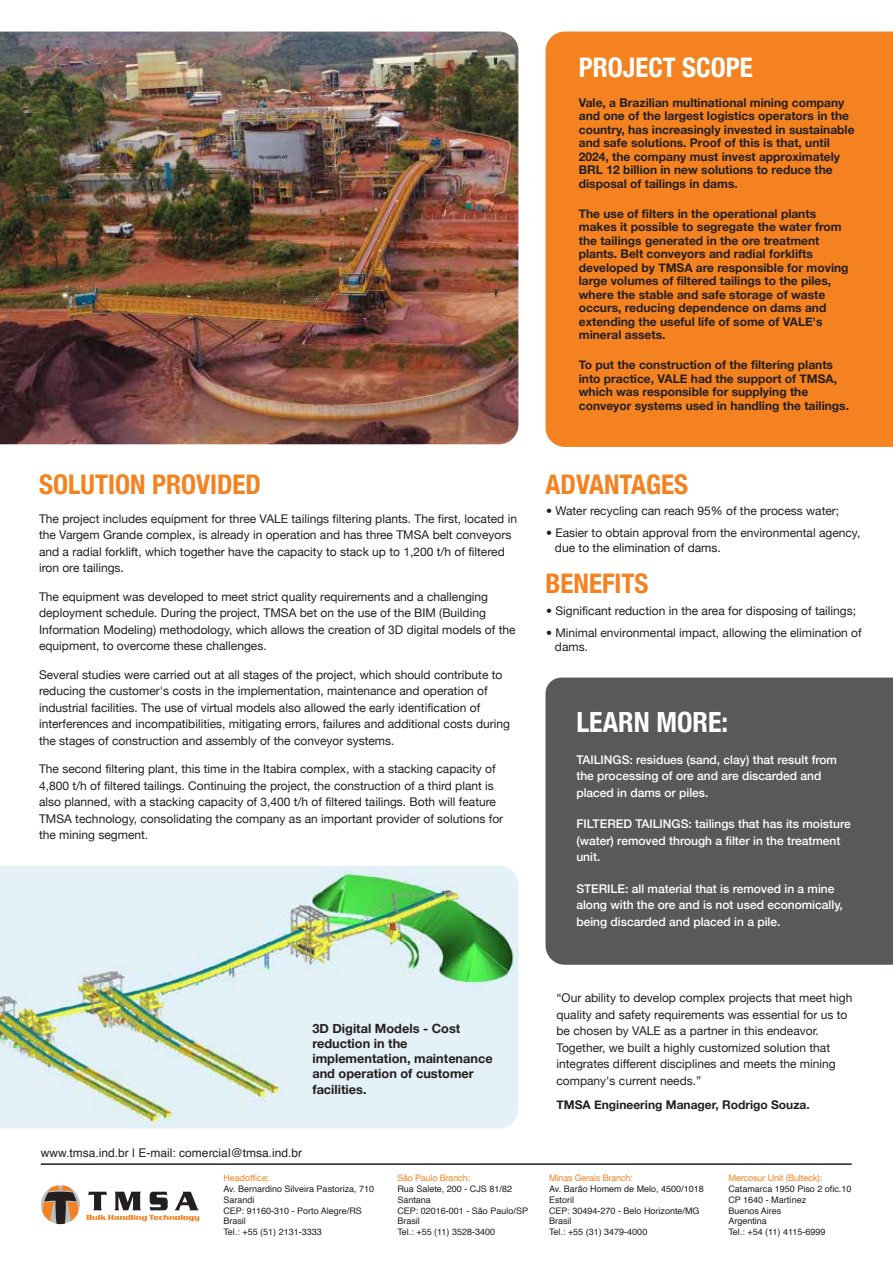
<style>
.page{position:relative;width:893px;height:1263px;background:#fff}
.page>*{position:absolute;margin:0;border:0;box-sizing:border-box;transform-origin:0 0}
.t1{font:700 condensed 27.9px "Helvetica Neue";color:#fff}
.t2{font:700 condensed 27px "Helvetica Neue";color:#f48220}
.t3{font:700 condensed 27px "Helvetica Neue";color:#fff}
.t4{font:700 12.75px/15.3px "Helvetica Neue";color:#231f20}
.t5{font:12px/16.5px "Helvetica Neue";color:#231f20}
.t6{font:700 12px/13.5px "Helvetica Neue";color:#231f20}
.t7{font:500 12px/16.5px "Helvetica Neue";color:#fff}
.t8{font:12px "Helvetica";color:#231f20}
.t9{font:9px/10.8px "Helvetica";color:#231f20}
.t10{font:9px "Helvetica Neue";letter-spacing:-.015em;color:#f48220}
</style>
<div class="page">
<div style="left:545px;top:678px;width:348px;height:287px;background:#58595b"></div>
<img style="left:0;top:32px;width:518px;height:412px">
<img style="left:0;top:866px;width:518px;height:262px">
<div style="left:545px;top:32px;width:348px;height:415px;background:#f48220"></div>
<svg style="left:41px;top:1185px;width:39px;height:39px"></svg>
<svg style="left:43px;top:1185px;width:35px;height:39px"></svg>
<svg style="left:86px;top:1192px;width:113px;height:29px"></svg>
<hr style="left:41px;top:1163px;width:811px;height:2px;background:#231f20">
<h2 class="t2" style="left:39px;top:462px;width:223px">SOLUTION PROVIDED</h2>
<p class="t5" style="left:39px;top:511px;width:479px">The project includes equipment for three VALE tailings filtering plants. The first, located in the Vargem Grande complex, is already in operation and has three TMSA belt conveyors and a radial forklift, which together have the capacity to stack up to 1,200 t/h of filtered iron ore tailings.</p>
<p class="t5" style="left:39px;top:589px;width:478px">The equipment was developed to meet strict quality requirements and a challenging deployment schedule. During the project, TMSA bet on the use of the BIM (Building Information Modeling) methodology, which allows the creation of 3D digital models of the equipment, to overcome these challenges.</p>
<p class="t5" style="left:39px;top:667px;width:472px">Several studies were carried out at all stages of the project, which should contribute to reducing the customer's costs in the implementation, maintenance and operation of industrial facilities. The use of virtual models also allowed the early identification of interferences and incompatibilities, mitigating errors, failures and additional costs during the stages of construction and assembly of the conveyor systems.</p>
<p class="t5" style="left:39px;top:762px;width:466px">The second filtering plant, this time in the Itabira complex, with a stacking capacity of 4,800 t/h of filtered tailings. Continuing the project, the construction of a third plant is also planned, with a stacking capacity of 3,400 t/h of filtered tailings. Both will feature TMSA technology, consolidating the company as an important provider of solutions for the mining segment.</p>
<h2 class="t3" style="left:579px;top:45px;width:175px">PROJECT SCOPE</h2>
<p class="t6" style="left:579px;top:96px;width:277px">Vale, a Brazilian multinational mining company and one of the largest logistics operators in the country, has increasingly invested in sustainable and safe solutions. Proof of this is that, until 2024, the company must invest approximately BRL 12 billion in new solutions to reduce the disposal of tailings in dams.</p>
<p class="t6" style="left:579px;top:207px;width:271px">The use of filters in the operational plants makes it possible to segregate the water from the tailings generated in the ore treatment plants. Belt conveyors and radial forklifts developed by TMSA are responsible for moving large volumes of filtered tailings to the piles, where the stable and safe storage of waste occurs, reducing dependence on dams and extending the useful life of some of VALE's mineral assets.</p>
<p class="t6" style="left:579px;top:359px;width:272px">To put the construction of the filtering plants into practice, VALE had the support of TMSA, which was responsible for supplying the conveyor systems used in handling the tailings.</p>
<h2 class="t2" style="left:545px;top:461px;width:144px">ADVANTAGES</h2>
<p class="t5" style="left:555px;top:501px;width:306px;line-height:21.9px">Water recycling can reach 95% of the process water;<br>Easier to obtain approval from the environmental agency,</p>
<p class="t5" style="left:555px;top:540px;width:167px">due to the elimination of dams.</p>
<h2 class="t2" style="left:545px;top:561px;width:104px">BENEFITS</h2>
<p class="t5" style="left:555px;top:600px;width:308px;line-height:21.9px">Significant reduction in the area for disposing of tailings;<br>Minimal environmental impact, allowing the elimination of</p>
<p class="t5" style="left:555px;top:639px;width:35px">dams.</p>
<h1 class="t1" style="left:576px;top:699px;width:153px">LEARN MORE:</h1>
<p class="t7" style="left:576px;top:750px;width:262px">TAILINGS: residues (sand, clay) that result from the processing of ore and are discarded and placed in dams or piles.</p>
<p class="t7" style="left:576px;top:815px;width:276px">FILTERED TAILINGS: tailings that has its moisture (water) removed through a filter in the treatment unit.</p>
<p class="t7" style="left:576px;top:879px;width:268px">STERILE: all material that is removed in a mine along with the ore and is not used economically, being discarded and placed in a pile.</p>
<p class="t4" style="left:312px;top:1021px;width:182px">3D Digital Models - Cost reduction in the implementation, maintenance and operation of customer facilities.</p>
<p class="t8" style="left:41px;top:1144px;width:263px">www.tmsa.ind.br | E-mail: comercial@tmsa.ind.br</p>
<p class="t10" style="left:223px;top:1171px;width:47px">Headoffice:</p>
<p class="t9" style="left:223px;top:1184px;width:152px">Av. Bernardino Silveira Pastoriza, 710<br>Sarandi<br>CEP: 91160-310 - Porto Alegre/RS<br>Brasil<br>Tel.: +55 (51) 2131-3333</p>
<p class="t10" style="left:397px;top:1171px;width:74px">São Paulo Branch:</p>
<p class="t9" style="left:397px;top:1184px;width:132px">Rua Salete, 200 - CJS 81/82<br>Santana<br>CEP: 02016-001 - São Paulo/SP<br>Brasil<br>Tel.: +55 (11) 3528-3400</p>
<p class="t5" style="left:556px;top:990px;width:297px">“Our ability to develop complex projects that meet high quality and safety requirements was essential for us to be chosen by VALE as a partner in this endeavor.<br>Together, we built a highly customized solution that integrates different disciplines and meets the mining company's current needs.”</p>
<p class="t6" style="left:556px;top:1098px;width:255px">TMSA Engineering Manager, Rodrigo Souza.</p>
<p class="t10" style="left:549px;top:1171px;width:85px">Minas Gerais Branch:</p>
<p class="t9" style="left:549px;top:1184px;width:156px">Av. Barão Homem de Melo, 4500/1018<br>Estoril<br>CEP: 30494-270 - Belo Horizonte/MG<br>Brasil<br>Tel.: +55 (31) 3479-4000</p>
<p class="t10" style="left:728px;top:1171px;width:95px">Mercosur Unit (Bulteck):</p>
<p class="t9" style="left:728px;top:1184px;width:125px">Catamarca 1950 Piso 2 ofic.10<br>CP 1640 - Martínez<br>Buenos Aires<br>Argentina<br>Tel.: +54 (11) 4115-6999</p>
</div>
